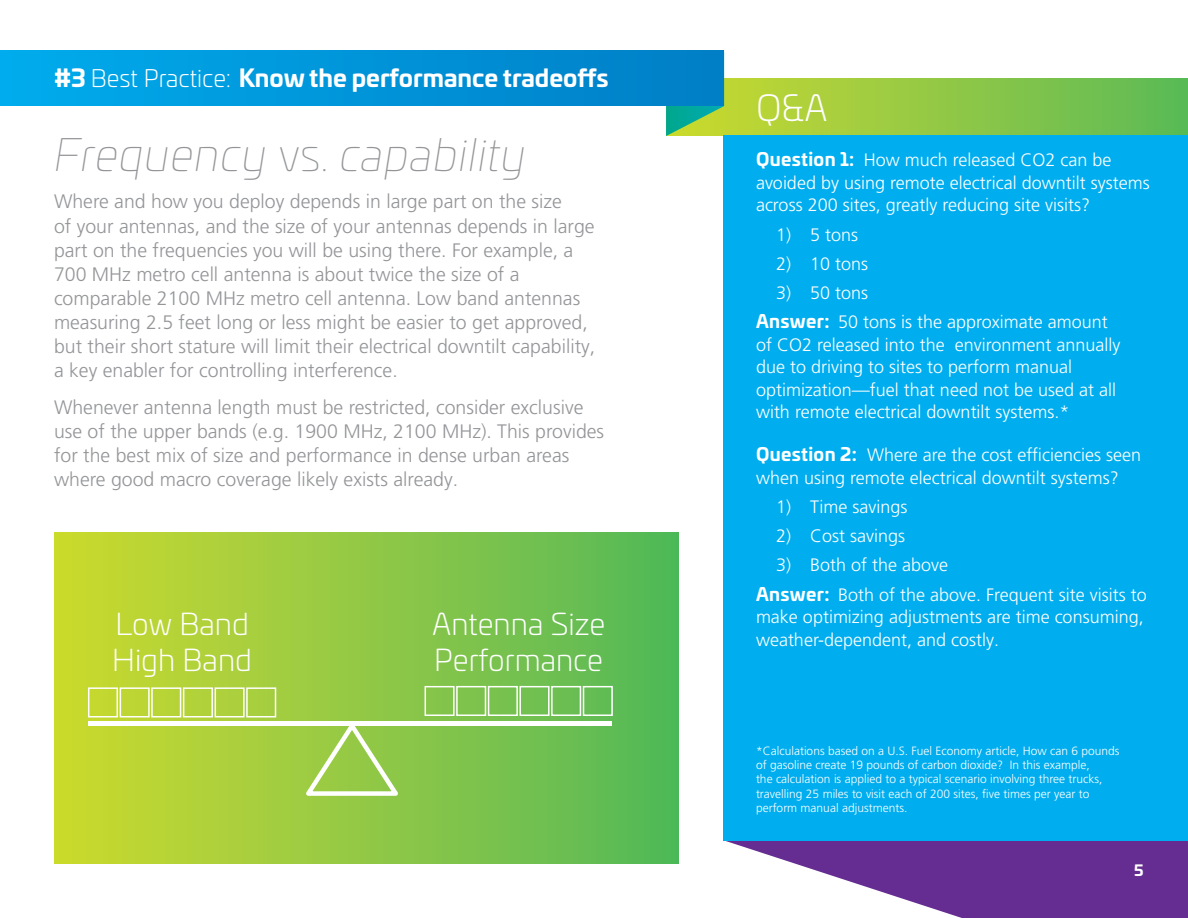
<style>
.page{position:relative;width:1188px;height:918px;background:#fff}
.page>*{position:absolute;margin:0;border:0;box-sizing:border-box;transform-origin:0 0}
.t1{font:italic 100 45px "Univia Pro";letter-spacing:.02em;color:#939598}
.t2{font:300 36px "Univia Pro";color:#fff}
.t3{font:300 30px/36px "Univia Pro";color:#fff}
.t4{font:700 24px "Univia Pro";color:#fff}
.t5{font:300 19.5px/24px "Frutiger LT Pro";color:#939598}
.t6{font:300 18px/22.5px "Frutiger LT Pro";color:#fff}
.t7{font:700 15px "Univia Pro";color:#fff}
.t8{font:300 12px/14.4px "Frutiger LT Pro";color:#fff}
.s1{font-weight:300}
.s2{font-style:normal}
.s3{font-family:"Univia Pro";font-weight:700}
</style>
<div class="page">
<svg style="left:726px;top:841px;width:462px;height:77px;fill:#652d91"></svg>
<svg style="left:724px;top:78px;width:464px;height:57px;background:#8ec745"></svg>
<svg style="left:666px;top:105px;width:58px;height:31px;background:#5ebd67"></svg>
<div style="left:0;top:50px;width:724px;height:55px;background:linear-gradient(to right,#00aced,#007ec6)"></div>
<div style="left:724px;top:135px;width:464px;height:706px;background:#00aeef"></div>
<div style="left:54px;top:532px;width:624px;height:332px;background:linear-gradient(to right,#ceda2f,#53b85a)"></div>
<div style="left:89px;top:721px;width:523px;height:5px;background:#fff"></div>
<svg style="left:300px;top:720px;width:104px;height:78px"></svg>
<div style="left:88px;top:687px;width:30px;height:30px;border:2px solid #fff"></div>
<div style="left:120px;top:687px;width:30px;height:30px;border:2px solid #fff"></div>
<div style="left:151px;top:687px;width:30px;height:30px;border:2px solid #fff"></div>
<div style="left:183px;top:687px;width:30px;height:30px;border:2px solid #fff"></div>
<div style="left:215px;top:687px;width:30px;height:30px;border:2px solid #fff"></div>
<div style="left:456px;top:686px;width:30px;height:30px;border:2px solid #fff"></div>
<div style="left:488px;top:686px;width:30px;height:30px;border:2px solid #fff"></div>
<div style="left:519px;top:686px;width:31px;height:30px;border:2px solid #fff"></div>
<div style="left:551px;top:686px;width:30px;height:30px;border:2px solid #fff"></div>
<div style="left:583px;top:686px;width:30px;height:30px;border:2px solid #fff"></div>
<div style="left:425px;top:686px;width:30px;height:30px;border:2px solid #fff"></div>
<div style="left:246px;top:687px;width:30px;height:30px;border:2px solid #fff"></div>
<p class="t4" style="left:54px;top:59px;width:556px">#3 <span class="s1">Best Practice:</span> Know the performance tradeoffs</p>
<h1 class="t1" style="left:54px;top:124px;width:474px">Frequency <span class="s2">vs.</span> capability</h1>
<p class="t5" style="left:54px;top:190px;width:543px">Where and how you deploy depends in large part on the size<br>of your antennas, and the size of your antennas depends in large part on the frequencies you will be using there. For example, a 700 MHz metro cell antenna is about twice the size of a comparable 2100 MHz metro cell antenna. Low band antennas measuring 2.5 feet long or less might be easier to get approved, but their short stature will limit their electrical downtilt capability, a key enabler for controlling interference.</p>
<p class="t5" style="left:54px;top:395px;width:552px">Whenever antenna length must be restricted, consider exclusive use of the upper bands (e.g. 1900 MHz, 2100 MHz). This provides for the best mix of size and performance in dense urban areas where good macro coverage likely exists already.</p>
<h3 class="t3" style="left:112px;top:605px;width:141px">Low Band<br>High Band</h3>
<h3 class="t3" style="left:432px;top:605px;width:175px">Antenna Size<br>Performance</h3>
<h2 class="t2" style="left:756px;top:83px;width:73px">Q&amp;A</h2>
<p class="t6" style="left:756px;top:149px;width:395px"><span class="s3">Question 1:</span> How much released CO2 can be avoided by using remote electrical downtilt systems across 200 sites, greatly reducing site visits?</p>
<p class="t6" style="left:776px;top:223px;width:83px">1) 5 tons</p>
<p class="t6" style="left:776px;top:253px;width:93px">2) 10 tons</p>
<p class="t6" style="left:756px;top:278px;width:353px;line-height:29.2px;text-indent:20px">3) 50 tons<br><span class="s3">Answer:</span> 50 tons is the approximate amount</p>
<p class="t6" style="left:756px;top:334px;width:366px">of CO2 released into the environment annually due to driving to sites to perform manual optimization—fuel that need not be used at all with remote electrical downtilt systems.*</p>
<p class="t6" style="left:756px;top:444px;width:387px"><span class="s3">Question 2:</span> Where are the cost efficiencies seen when using remote electrical downtilt systems?</p>
<p class="t6" style="left:776px;top:496px;width:133px">1) Time savings</p>
<p class="t6" style="left:776px;top:525px;width:130px">2) Cost savings</p>
<p class="t6" style="left:756px;top:551px;width:392px;line-height:29.2px;text-indent:20px">3) Both of the above<br><span class="s3">Answer:</span> Both of the above. Frequent site visits to</p>
<p class="t6" style="left:756px;top:606px;width:389px">make optimizing adjustments are time consuming, weather-dependent, and costly.</p>
<p class="t8" style="left:756px;top:743px;width:365px">*Calculations based on a U.S. Fuel Economy article, How can 6 pounds of gasoline create 19 pounds of carbon dioxide? In this example,<br>the calculation is applied to a typical scenario involving three trucks, travelling 25 miles to visit each of 200 sites, five times per year to perform manual adjustments.</p>
<p class="t7" style="left:1134px;top:858px;width:11px">5</p>
</div>
